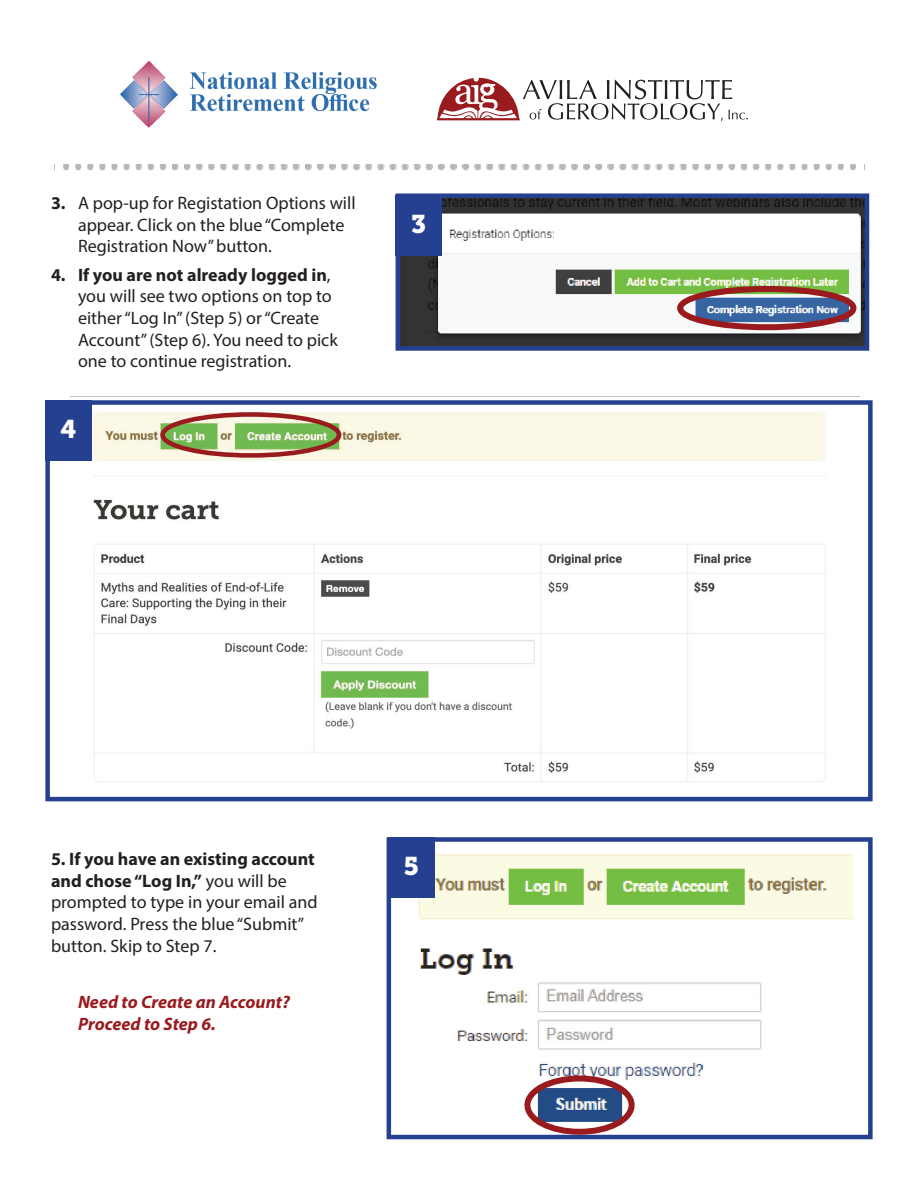
<style>
.page{position:relative;width:918px;height:1188px;background:#fff}
.page>*{position:absolute;margin:0;border:0;box-sizing:border-box;transform-origin:0 0}
.t1{font:25.5px "Museo Slab 900";color:#fff}
.t2{font:18px/21.6px "Myriad Pro";color:#231f20}
.t3{font:italic 700 18px/21.6px "Myriad Pro";color:#9a1b1e}
.s1{font-weight:700}
</style>
<div class="page">
<img style="left:93px;top:412px;width:733px;height:370px">
<div style="left:45px;top:400px;width:828px;height:401px;border:4px solid #254090"></div>
<div style="left:45px;top:400px;width:47px;height:61px;background:#254090"></div>
<div style="left:160px;top:412px;width:181px;height:46px;border:5px solid #9a1b1e;border-radius:50%"></div>
<img style="left:63px;top:164px;width:793px;height:6px">
<svg style="left:437px;top:78px;width:311px;height:44px"></svg>
<img style="left:401px;top:198px;width:463px;height:148px">
<div style="left:396px;top:193px;width:473px;height:158px;border:4px solid #254090"></div>
<div style="left:396px;top:196px;width:46px;height:60px;background:#254090"></div>
<div style="left:677px;top:286px;width:179px;height:44px;border:6px solid #9a1b1e;border-radius:50%"></div>
<img style="left:418px;top:854px;width:434px;height:280px">
<div style="left:387px;top:837px;width:486px;height:302px;border:4px solid #254090"></div>
<div style="left:388px;top:837px;width:47px;height:61px;background:#254090"></div>
<div style="left:524px;top:1075px;width:111px;height:60px;border:6px solid #9a1b1e;border-radius:50%"></div>
<div style="left:737px;top:987px;width:20px;height:20px;background:#fff"></div>
<div style="left:737px;top:1024px;width:20px;height:21px;background:#fff"></div>
<img style="left:120px;top:61px;width:257px;height:67px">
<p class="t2" style="left:78px;top:192px;width:279px;text-indent:-27px"><span class="s1">3.</span> A pop-up for Registation Options will appear. Click on the blue “Complete<br>Registration Now” button.</p>
<p class="t2" style="left:78px;top:264px;width:261px;text-indent:-27px"><span class="s1">4. If you are not already logged in</span>, you will see two options on top to either “Log In” (Step 5) or “Create Account” (Step 6). You need to pick one to continue registration.</p>
<h1 class="t1" style="left:61px;top:414px;width:18px">4</h1>
<h1 class="t1" style="left:411px;top:209px;width:17px">3</h1>
<p class="t2" style="left:51px;top:848px;width:268px"><span class="s1">5. If you have an existing account and chose “Log In,”</span> you will be prompted to type in your email and password. Press the blue “Submit” button. Skip to Step 7.</p>
<p class="t3" style="left:78px;top:991px;width:213px">Need to Create an Account?<br>Proceed to Step 6.</p>
<h1 class="t1" style="left:404px;top:851px;width:17px">5</h1>
</div>
